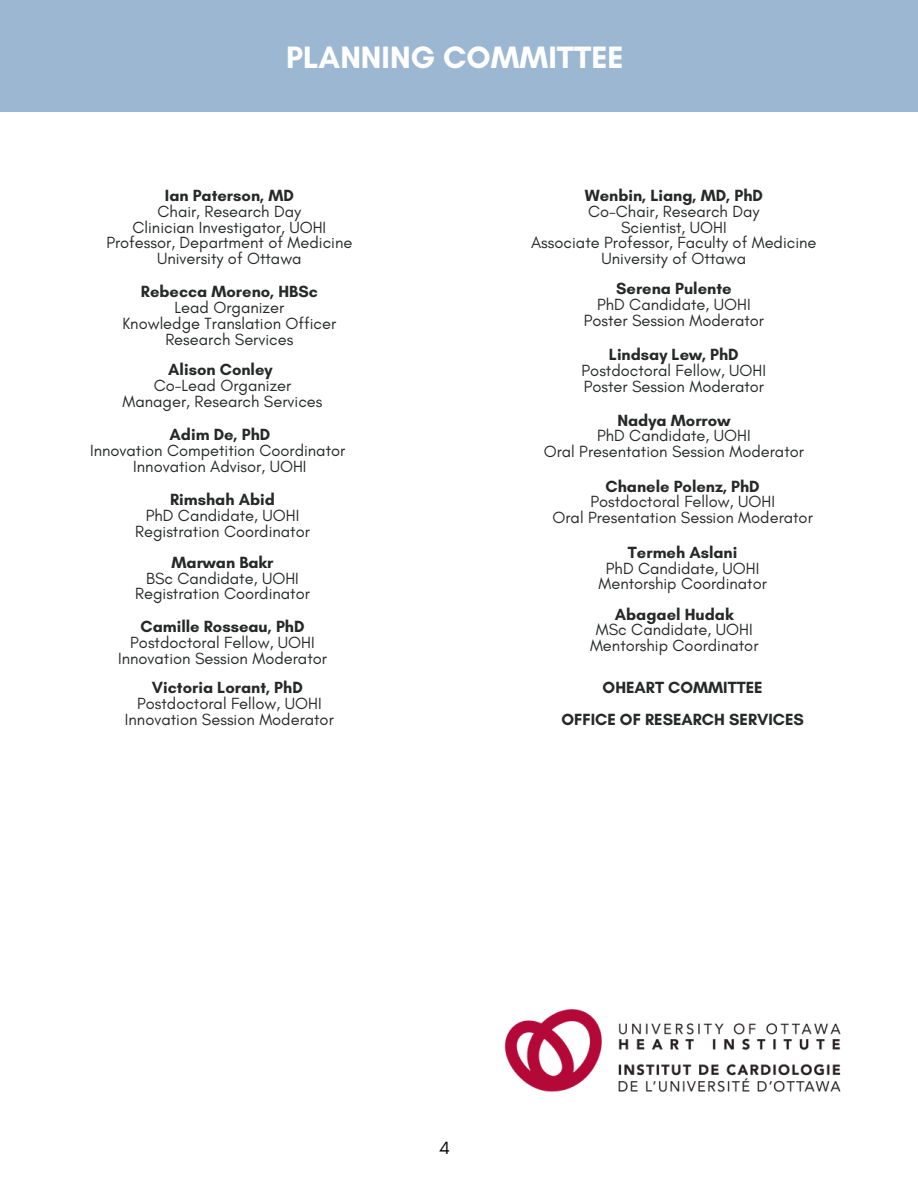
<style>
.page{position:relative;width:918px;height:1188px;background:#fff}
.page>*{position:absolute;margin:0;border:0;box-sizing:border-box;transform-origin:0 0}
.t1{font:700 31.5px "Glacial Indifference";color:#fff}
.t2{font:18px "Glacial Indifference";color:#000}
.t3{font:16.5px "Glacial Indifference";color:#272929}
.t4{font:700 16.5px "Glacial Indifference";color:#272929}
</style>
<div class="page">
<div style="left:0;top:0;width:918px;height:111px;background:#9bb7d1"></div>
<img style="left:504px;top:1009px;width:337px;height:84px">
<h1 class="t1" style="left:286px;top:38px;width:339px">PLANNING COMMITTEE</h1>
<p class="t4" style="left:165px;top:185px;width:131px">Ian Paterson, MD</p>
<p class="t3" style="left:158px;top:201px;width:145px">Chair, Research Day</p>
<p class="t3" style="left:133px;top:217px;width:195px">Clinician Investigator, UOHI</p>
<p class="t3" style="left:106px;top:233px;width:248px">Professor, Department of Medicine</p>
<p class="t3" style="left:157px;top:248px;width:146px">University of Ottawa</p>
<p class="t4" style="left:141px;top:282px;width:178px">Rebecca Moreno, HBSc</p>
<p class="t3" style="left:175px;top:297px;width:111px">Lead Organizer</p>
<p class="t3" style="left:122px;top:313px;width:215px">Knowledge Translation Officer</p>
<p class="t3" style="left:165px;top:329px;width:130px">Research Services</p>
<p class="t4" style="left:168px;top:360px;width:106px">Alison Conley</p>
<p class="t3" style="left:154px;top:375px;width:139px">Co-Lead Organizer</p>
<p class="t3" style="left:122px;top:391px;width:202px">Manager, Research Services</p>
<p class="t4" style="left:170px;top:425px;width:102px">Adim De, PhD</p>
<p class="t3" style="left:90px;top:440px;width:257px">Innovation Competition Coordinator</p>
<p class="t3" style="left:133px;top:456px;width:175px">Innovation Advisor, UOHI</p>
<p class="t4" style="left:170px;top:490px;width:106px">Rimshah Abid</p>
<p class="t3" style="left:146px;top:505px;width:155px">PhD Candidate, UOHI</p>
<p class="t3" style="left:135px;top:521px;width:176px">Registration Coordinator</p>
<p class="t4" style="left:171px;top:552px;width:104px">Marwan Bakr</p>
<p class="t3" style="left:146px;top:568px;width:154px">BSc Candidate, UOHI</p>
<p class="t3" style="left:135px;top:584px;width:176px">Registration Coordinator</p>
<p class="t4" style="left:140px;top:617px;width:166px">Camille Rosseau, PhD</p>
<p class="t3" style="left:130px;top:632px;width:186px">Postdoctoral Fellow, UOHI</p>
<p class="t3" style="left:118px;top:648px;width:210px">Innovation Session Moderator</p>
<p class="t4" style="left:152px;top:677px;width:152px">Victoria Lorant, PhD</p>
<h2 class="t3" style="left:137px;top:693px;width:186px">Postdoctoral Fellow, UOHI</h2>
<h2 class="t3" style="left:125px;top:709px;width:210px">Innovation Session Moderator</h2>
<p class="t4" style="left:585px;top:186px;width:180px">Wenbin, Liang, MD, PhD</p>
<p class="t3" style="left:588px;top:201px;width:173px">Co-Chair, Research Day</p>
<p class="t3" style="left:621px;top:217px;width:107px">Scientist, UOHI</p>
<p class="t3" style="left:531px;top:233px;width:287px">Associate Professor, Faculty of Medicine</p>
<p class="t3" style="left:602px;top:249px;width:146px">University of Ottawa</p>
<p class="t4" style="left:616px;top:279px;width:117px">Serena Pulente</p>
<p class="t3" style="left:597px;top:294px;width:155px">PhD Candidate, UOHI</p>
<p class="t3" style="left:584px;top:310px;width:182px">Poster Session Moderator</p>
<p class="t4" style="left:609px;top:345px;width:131px">Lindsay Lew, PhD</p>
<p class="t3" style="left:582px;top:360px;width:186px">Postdoctoral Fellow, UOHI</p>
<p class="t3" style="left:584px;top:376px;width:182px">Poster Session Moderator</p>
<p class="t4" style="left:617px;top:410px;width:114px">Nadya Morrow</p>
<p class="t3" style="left:597px;top:426px;width:155px">PhD Candidate, UOHI</p>
<p class="t3" style="left:544px;top:441px;width:262px">Oral Presentation Session Moderator</p>
<p class="t4" style="left:606px;top:476px;width:156px">Chanele Polenz, PhD</p>
<p class="t3" style="left:590px;top:492px;width:186px">Postdoctoral Fellow, UOHI</p>
<p class="t3" style="left:553px;top:508px;width:262px">Oral Presentation Session Moderator</p>
<p class="t4" style="left:628px;top:542px;width:111px">Termeh Aslani</p>
<p class="t3" style="left:606px;top:558px;width:155px">PhD Candidate, UOHI</p>
<p class="t3" style="left:598px;top:574px;width:170px">Mentorship Coordinator</p>
<p class="t4" style="left:615px;top:604px;width:120px">Abagael Hudak</p>
<p class="t3" style="left:596px;top:620px;width:158px">MSc Candidate, UOHI</p>
<p class="t3" style="left:590px;top:636px;width:170px">Mentorship Coordinator</p>
<p class="t4" style="left:603px;top:677px;width:162px">OHEART COMMITTEE</p>
<p class="t4" style="left:561px;top:709px;width:244px">OFFICE OF RESEARCH SERVICES</p>
<p class="t2" style="left:439px;top:1137px;width:12px">4</p>
</div>
